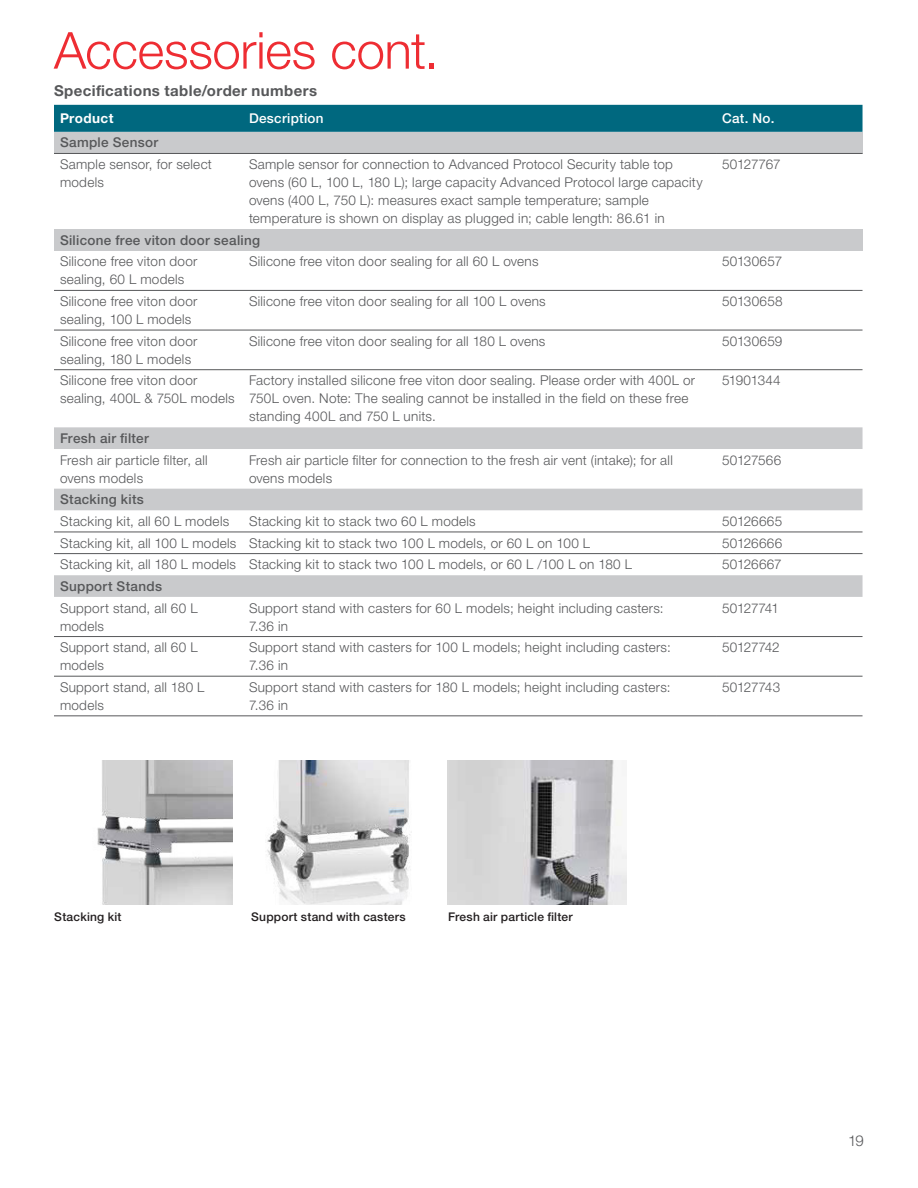
<style>
.page{position:relative;width:918px;height:1188px;background:#fff}
.page>*{position:absolute;margin:0;border:0;box-sizing:border-box;transform-origin:0 0}
.Headline{font:300 51px "Helvetica Neue LTW1 G";letter-spacing:-.005em;color:#ee2d33}
.Table_Title{font:700 15px "Helvetica Neue LTW1 G";letter-spacing:.025em;color:#57585a}
.t1{font:300 15px "Helvetica Neue LTW1 G";color:#57585a}
.Table_Text_-_Left{font:300 13.5px/18px "Helvetica Neue LTW1 G";letter-spacing:.02em;color:#57585a}
.Table_Text_-_Left-2{font:500 13.5px "Helvetica Neue LTW1 G";letter-spacing:.025em;color:#57585a}
.Table_Text_-_Left-3{font:300 13.5px "Helvetica Neue LTW1 G";letter-spacing:-.015em;color:#57585a}
.Title_Row_-_Left{font:500 13.5px "Helvetica Neue LTW1 G";letter-spacing:.025em;color:#fff}
.Table_Text_-_Left-4{font:300 13.5px "Helvetica Neue LTW1 G";color:#57585a}
.Title_Row_-_Left-2{font:700 13.5px "Helvetica Neue LTW1 G";letter-spacing:.03em;color:#fff}
.Figure_Caption{font:500 12px "Helvetica Neue LTW1 G";letter-spacing:.02em;color:#231f20}
</style>
<div class="page">
<div style="left:54px;top:105px;width:809px;height:27px;background:#00687f"></div>
<div style="left:54px;top:132px;width:809px;height:21px;background:#c9cacc"></div>
<div style="left:54px;top:229px;width:809px;height:22px;background:#c9cacc"></div>
<svg style="left:54px;top:427px;width:809px;height:170px"></svg>
<hr style="left:54px;top:153px;width:189px;height:1px;background:#57585a">
<hr style="left:243px;top:153px;width:473px;height:1px;background:#57585a">
<hr style="left:716px;top:153px;width:147px;height:1px;background:#57585a">
<hr style="left:54px;top:290px;width:189px;height:1px;background:#57585a">
<hr style="left:243px;top:290px;width:473px;height:1px;background:#57585a">
<hr style="left:716px;top:290px;width:147px;height:1px;background:#57585a">
<hr style="left:54px;top:330px;width:189px;height:1px;background:#57585a">
<hr style="left:243px;top:330px;width:473px;height:1px;background:#57585a">
<hr style="left:716px;top:330px;width:147px;height:1px;background:#57585a">
<hr style="left:54px;top:369px;width:189px;height:1px;background:#57585a">
<hr style="left:243px;top:369px;width:473px;height:1px;background:#57585a">
<hr style="left:716px;top:369px;width:147px;height:1px;background:#57585a">
<hr style="left:54px;top:532px;width:189px;height:1px;background:#57585a">
<hr style="left:243px;top:532px;width:473px;height:1px;background:#57585a">
<hr style="left:716px;top:532px;width:147px;height:1px;background:#57585a">
<hr style="left:54px;top:553px;width:189px;height:1px;background:#57585a">
<hr style="left:243px;top:553px;width:473px;height:1px;background:#57585a">
<hr style="left:716px;top:553px;width:147px;height:1px;background:#57585a">
<hr style="left:54px;top:636px;width:189px;height:1px;background:#57585a">
<hr style="left:243px;top:636px;width:473px;height:1px;background:#57585a">
<hr style="left:716px;top:636px;width:147px;height:1px;background:#57585a">
<hr style="left:54px;top:676px;width:189px;height:1px;background:#57585a">
<hr style="left:243px;top:676px;width:473px;height:1px;background:#57585a">
<hr style="left:716px;top:676px;width:147px;height:1px;background:#57585a">
<hr style="left:54px;top:716px;width:189px;height:1px;background:#57585a">
<hr style="left:243px;top:716px;width:473px;height:1px;background:#57585a">
<hr style="left:716px;top:716px;width:147px;height:1px;background:#57585a">
<img style="left:97px;top:761px;width:136px;height:144px">
<img style="left:267px;top:761px;width:145px;height:144px">
<img style="left:448px;top:761px;width:179px;height:144px">
<p class="Headline" style="left:54px;top:19px;width:386px">Accessories cont.</p>
<p class="Table_Title" style="left:54px;top:81px;width:265px">Specifications table/order numbers</p>
<p class="Title_Row_-_Left-2" style="left:60px;top:110px;width:55px">Product</p>
<p class="Title_Row_-_Left" style="left:249px;top:110px;width:76px">Description</p>
<p class="Title_Row_-_Left" style="left:722px;top:110px;width:54px">Cat. No.</p>
<p class="Table_Text_-_Left-2" style="left:60px;top:135px;width:100px">Sample Sensor</p>
<p class="Table_Text_-_Left" style="left:60px;top:155px;width:153px">Sample sensor, for select models</p>
<p class="Table_Text_-_Left" style="left:249px;top:155px;width:455px">Sample sensor for connection to Advanced Protocol Security table top ovens (60 L, 100 L, 180 L); large capacity Advanced Protocol large capacity ovens (400 L, 750 L): measures exact sample temperature; sample temperature is shown on display as plugged in; cable length: 86.61 in</p>
<p class="Table_Text_-_Left-3" style="left:722px;top:156px;width:60px">50127767</p>
<p class="Table_Text_-_Left-2" style="left:60px;top:232px;width:202px">Silicone free viton door sealing</p>
<p class="Table_Text_-_Left" style="left:60px;top:253px;width:139px">Silicone free viton door sealing, 60 L models</p>
<p class="Table_Text_-_Left" style="left:249px;top:253px;width:291px">Silicone free viton door sealing for all 60 L ovens</p>
<p class="Table_Text_-_Left" style="left:722px;top:253px;width:62px">50130657</p>
<p class="Table_Text_-_Left" style="left:60px;top:292px;width:139px">Silicone free viton door sealing, 100 L models</p>
<p class="Table_Text_-_Left" style="left:249px;top:292px;width:298px">Silicone free viton door sealing for all 100 L ovens</p>
<p class="Table_Text_-_Left" style="left:722px;top:292px;width:62px">50130658</p>
<p class="Table_Text_-_Left" style="left:60px;top:332px;width:139px">Silicone free viton door sealing, 180 L models</p>
<p class="Table_Text_-_Left" style="left:249px;top:332px;width:298px">Silicone free viton door sealing for all 180 L ovens</p>
<p class="Table_Text_-_Left" style="left:722px;top:332px;width:62px">50130659</p>
<p class="Table_Text_-_Left" style="left:60px;top:372px;width:176px">Silicone free viton door sealing, 400L &amp; 750L models</p>
<p class="Table_Text_-_Left" style="left:249px;top:372px;width:448px">Factory installed silicone free viton door sealing. Please order with 400L or<br>750L oven. Note: The sealing cannot be installed in the field on these free standing 400L and 750 L units.</p>
<p class="Table_Text_-_Left-3" style="left:722px;top:372px;width:60px">51901344</p>
<p class="Table_Text_-_Left-2" style="left:60px;top:430px;width:90px">Fresh air filter</p>
<p class="Table_Text_-_Left" style="left:60px;top:451px;width:149px">Fresh air particle filter, all ovens models</p>
<p class="Table_Text_-_Left" style="left:249px;top:451px;width:425px">Fresh air particle filter for connection to the fresh air vent (intake); for all ovens models</p>
<p class="Table_Text_-_Left-3" style="left:722px;top:452px;width:61px">50127566</p>
<p class="Table_Text_-_Left-2" style="left:60px;top:491px;width:85px">Stacking kits</p>
<p class="Table_Text_-_Left" style="left:60px;top:512px;width:171px">Stacking kit, all 60 L models</p>
<p class="Table_Text_-_Left" style="left:249px;top:512px;width:228px">Stacking kit to stack two 60 L models</p>
<p class="Table_Text_-_Left" style="left:722px;top:512px;width:62px">50126665</p>
<p class="Table_Text_-_Left" style="left:60px;top:534px;width:178px">Stacking kit, all 100 L models</p>
<p class="Table_Text_-_Left" style="left:249px;top:534px;width:343px">Stacking kit to stack two 100 L models, or 60 L on 100 L</p>
<p class="Table_Text_-_Left" style="left:722px;top:534px;width:62px">50126666</p>
<p class="Table_Text_-_Left" style="left:60px;top:555px;width:178px">Stacking kit, all 180 L models</p>
<p class="Table_Text_-_Left" style="left:249px;top:555px;width:385px">Stacking kit to stack two 100 L models, or 60 L /100 L on 180 L</p>
<p class="Table_Text_-_Left-4" style="left:722px;top:556px;width:61px">50126667</p>
<p class="Table_Text_-_Left-2" style="left:60px;top:578px;width:104px">Support Stands</p>
<p class="Table_Text_-_Left" style="left:60px;top:599px;width:139px">Support stand, all 60 L models</p>
<p class="Table_Text_-_Left" style="left:249px;top:599px;width:416px">Support stand with casters for 60 L models; height including casters:</p>
<p class="Table_Text_-_Left-3" style="left:722px;top:599px;width:59px">50127741</p>
<p class="Table_Text_-_Left" style="left:249px;top:617px;width:41px">7.36 in</p>
<p class="Table_Text_-_Left" style="left:60px;top:638px;width:139px">Support stand, all 60 L models</p>
<p class="Table_Text_-_Left" style="left:249px;top:638px;width:423px">Support stand with casters for 100 L models; height including casters:</p>
<p class="Table_Text_-_Left" style="left:249px;top:656px;width:41px">7.36 in</p>
<p class="Table_Text_-_Left" style="left:60px;top:678px;width:146px">Support stand, all 180 L models</p>
<p class="Table_Text_-_Left" style="left:249px;top:678px;width:423px">Support stand with casters for 180 L models; height including casters:</p>
<p class="Table_Text_-_Left" style="left:249px;top:696px;width:41px">7.36 in</p>
<p class="Table_Text_-_Left-3" style="left:722px;top:639px;width:59px">50127742</p>
<p class="Table_Text_-_Left-3" style="left:722px;top:679px;width:60px">50127743</p>
<p class="Figure_Caption" style="left:54px;top:909px;width:69px">Stacking kit</p>
<p class="Figure_Caption" style="left:251px;top:909px;width:156px">Support stand with casters</p>
<p class="Figure_Caption" style="left:448px;top:909px;width:126px">Fresh air particle filter</p>
<p class="t1" style="left:848px;top:1131px;width:17px">19</p>
</div>
